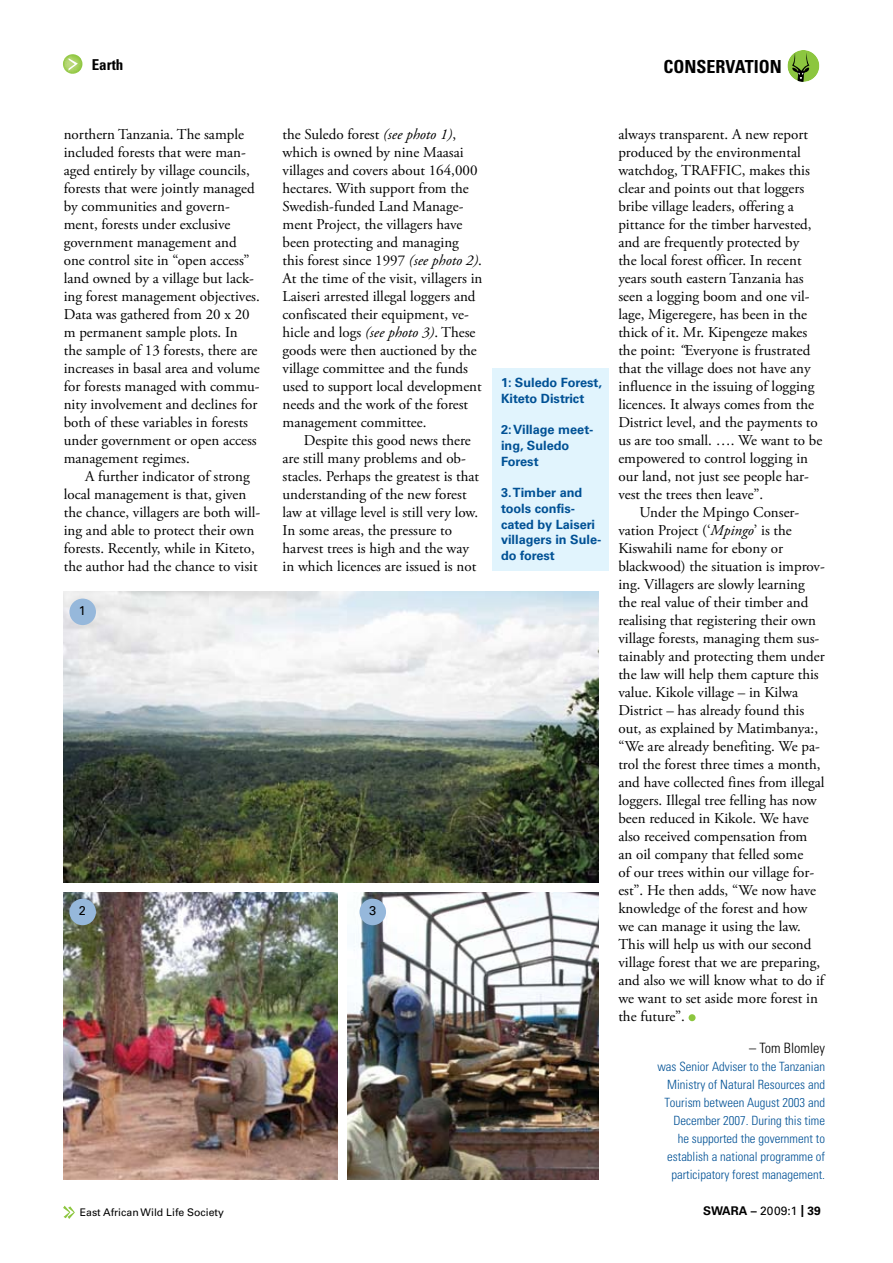
<style>
.page{position:relative;width:893px;height:1263px;background:#fff}
.page>*{position:absolute;margin:0;border:0;box-sizing:border-box;transform-origin:0 0}
.t1{font:700 condensed 18px "Univers";color:#000}
.t2{font:15px/18px "Adobe Garamond Pro";color:#000}
.t3{font:700 condensed 15px "Univers";color:#000}
.t4{font:300 condensed 14.25px "Univers";color:#000}
.t5{font:300 condensed 12.75px/18px "Univers";color:#005195;text-align:right}
.t6{font:700 12.75px/15.8px "Univers";color:#005195}
.t7{font:12.75px "Univers";color:#000}
.t8{font:700 12px "Univers";color:#000}
.t9{font:10.5px "Univers";color:#000}
.s1{font-style:italic}
.s2{font-weight:400}
</style>
<div class="page">
<svg style="left:63px;top:1206px;width:12px;height:13px"></svg>
<div style="left:492px;top:368px;width:117px;height:203px;background:#e1f4fd"></div>
<div style="left:787px;top:50px;width:32px;height:32px;background:#8cc63f;border-radius:50%"></div>
<svg style="left:792px;top:52px;width:17px;height:30px"></svg>
<svg style="left:63px;top:54px;width:19px;height:20px"></svg>
<div style="left:689px;top:1014px;width:7px;height:7px;background:#8cc63f;border-radius:50%"></div>
<img style="left:347px;top:892px;width:252px;height:287px">
<img style="left:64px;top:592px;width:535px;height:290px">
<img style="left:64px;top:892px;width:274px;height:287px">
<div style="left:69px;top:599px;width:27px;height:26px;background:#96b8db;border-radius:50%"></div>
<div style="left:69px;top:899px;width:27px;height:26px;background:#96b8db;border-radius:50%"></div>
<div style="left:359px;top:899px;width:27px;height:26px;background:#96b8db;border-radius:50%"></div>
<p class="t3" style="left:92px;top:55px;width:33px">Earth</p>
<p class="t1" style="left:663px;top:56px;width:120px">CONSERVATION</p>
<p class="t2" style="left:64px;top:126px;width:198px">northern Tanzania. The sample included forests that were man&shy;aged entirely by village councils, forests that were jointly managed by communities and govern&shy;ment, forests under exclusive government management and one control site in “open access” land owned by a village but lack&shy;ing forest management objectives.<br>Data was gathered from 20 x 20 m permanent sample plots. In<br>the sample of 13 forests, there are increases in basal area and volume for forests managed with commu&shy;nity involvement and declines for both of these variables in forests under government or open access management regimes.</p>
<p class="t2" style="left:64px;top:468px;width:198px;text-indent:21px">A further indicator of strong local management is that, given the chance, villagers are both will&shy;ing and able to protect their own forests. Recently, while in Kiteto, the author had the chance to visit</p>
<p class="t7" style="left:79px;top:603px;width:9px">1</p>
<p class="t2" style="left:283px;top:126px;width:201px">the Suledo forest <span class="s1">(see photo 1)</span>, which is owned by nine Maasai villages and covers about 164,000 hectares. With support from the<br>Swedish-funded Land Manage&shy;ment Project, the villagers have been protecting and managing this forest since 1997 <span class="s1">(see photo 2)</span>.<br>At the time of the visit, villagers in<br>Laiseri arrested illegal loggers and confiscated their equipment, ve&shy;hicle and logs <span class="s1">(see photo 3)</span>. These goods were then auctioned by the village committee and the funds used to support local development needs and the work of the forest management committee.</p>
<p class="t2" style="left:283px;top:432px;width:198px;text-indent:21px">Despite this good news there are still many problems and ob&shy;stacles. Perhaps the greatest is that understanding of the new forest law at village level is still very low.<br>In some areas, the pressure to harvest trees is high and the way in which licences are issued is not</p>
<p class="t7" style="left:79px;top:903px;width:9px">2</p>
<p class="t7" style="left:369px;top:903px;width:9px">3</p>
<p class="t6" style="left:501px;top:375px;width:103px">1: Suledo Forest,<br>Kiteto District</p>
<p class="t6" style="left:501px;top:422px;width:94px">2: Village meet&shy;ing, Suledo<br>Forest</p>
<p class="t6" style="left:501px;top:485px;width:102px">3. Timber and tools confis&shy;cated by Laiseri villagers in Sule&shy;do forest</p>
<p class="t2" style="left:618px;top:126px;width:191px">always transparent. A new report</p>
<p class="t2" style="left:618px;top:144px;width:184px">produced by the environmental</p>
<p class="t2" style="left:618px;top:162px;width:193px">watchdog, TRAFFIC, makes this</p>
<p class="t2" style="left:618px;top:180px;width:187px">clear and points out that loggers</p>
<p class="t2" style="left:618px;top:198px;width:177px">bribe village leaders, offering a</p>
<p class="t2" style="left:618px;top:216px;width:195px">pittance for the timber harvested,</p>
<p class="t2" style="left:618px;top:234px;width:182px">and are frequently protected by</p>
<p class="t2" style="left:618px;top:252px;width:185px">the local forest officer. In recent</p>
<p class="t2" style="left:618px;top:270px;width:187px">years south eastern Tanzania has</p>
<p class="t2" style="left:618px;top:288px;width:193px">seen a logging boom and one vil-</p>
<p class="t2" style="left:618px;top:306px;width:190px">lage, Migeregere, has been in the</p>
<p class="t2" style="left:618px;top:324px;width:190px">thick of it. Mr. Kipengeze makes</p>
<p class="t2" style="left:618px;top:342px;width:193px">the point: <span class="s1">“</span>Everyone is frustrated</p>
<p class="t2" style="left:618px;top:360px;width:194px">that the village does not have any</p>
<p class="t2" style="left:618px;top:378px;width:198px">influence in the issuing of logging</p>
<p class="t2" style="left:618px;top:396px;width:197px">licences. It always comes from the</p>
<p class="t2" style="left:618px;top:414px;width:201px">District level, and the payments to</p>
<p class="t2" style="left:618px;top:432px;width:205px">us are too small. …. We want to be</p>
<p class="t2" style="left:618px;top:450px;width:191px">empowered to control logging in</p>
<p class="t2" style="left:618px;top:468px;width:192px">our land, not just see people har-</p>
<p class="t2" style="left:618px;top:486px;width:146px">vest the trees then leave”.</p>
<p class="t2" style="left:640px;top:504px;width:161px">Under the Mpingo Conser-</p>
<p class="t2" style="left:618px;top:522px;width:175px">vation Project (‘<span class="s1">Mpingo</span>’ is the</p>
<p class="t2" style="left:618px;top:540px;width:166px">Kiswahili name for ebony or</p>
<p class="t2" style="left:618px;top:558px;width:208px">blackwood) the situation is improv-</p>
<p class="t2" style="left:618px;top:576px;width:188px">ing. Villagers are slowly learning</p>
<p class="t2" style="left:618px;top:594px;width:192px">the real value of their timber and</p>
<p class="t2" style="left:618px;top:612px;width:199px">realising that registering their own</p>
<p class="t2" style="left:618px;top:630px;width:203px">village forests, managing them sus-</p>
<p class="t2" style="left:618px;top:648px;width:208px">tainably and protecting them under</p>
<p class="t2" style="left:618px;top:666px;width:202px">the law will help them capture this</p>
<p class="t2" style="left:618px;top:684px;width:181px">value. Kikole village – in Kilwa</p>
<p class="t2" style="left:618px;top:702px;width:187px">District – has already found this</p>
<p class="t2" style="left:618px;top:720px;width:201px">out, as explained by Matimbanya:,</p>
<p class="t2" style="left:618px;top:738px;width:203px">“We are already benefiting. We pa-</p>
<p class="t2" style="left:618px;top:756px;width:204px">trol the forest three times a month,</p>
<p class="t2" style="left:618px;top:774px;width:208px">and have collected fines from illegal</p>
<p class="t2" style="left:618px;top:792px;width:200px">loggers. Illegal tree felling has now</p>
<p class="t2" style="left:618px;top:810px;width:192px">been reduced in Kikole. We have</p>
<p class="t2" style="left:618px;top:828px;width:191px">also received compensation from</p>
<p class="t2" style="left:618px;top:846px;width:186px">an oil company that felled some</p>
<p class="t2" style="left:618px;top:864px;width:197px">of our trees within our village for-</p>
<p class="t2" style="left:618px;top:882px;width:199px">est”. He then adds, “We now have</p>
<p class="t2" style="left:618px;top:900px;width:190px">knowledge of the forest and how</p>
<p class="t2" style="left:618px;top:918px;width:184px">we can manage it using the law.</p>
<p class="t2" style="left:618px;top:936px;width:195px">This will help us with our second</p>
<p class="t2" style="left:618px;top:954px;width:203px">village forest that we are preparing,</p>
<p class="t2" style="left:618px;top:972px;width:207px">and also we will know what to do if</p>
<p class="t2" style="left:618px;top:990px;width:201px">we want to set aside more forest in</p>
<p class="t2" style="left:618px;top:1008px;width:68px">the future”.</p>
<p class="t4" style="left:749px;top:1039px;width:77px">– Tom Blomley</p>
<p class="t5" style="left:657px;top:1057px;width:169px">was Senior Adviser to the Tanzanian Ministry of Natural Resources and Tourism between August 2003 and December 2007. During this time<br>he supported the government to establish a national programme of participatory forest management.</p>
<p class="t9" style="left:80px;top:1206px;width:146px">East African Wild Life Society</p>
<p class="t8" style="left:703px;top:1204px;width:119px">SWARA – <span class="s2">2009:1</span> | 39</p>
</div>
